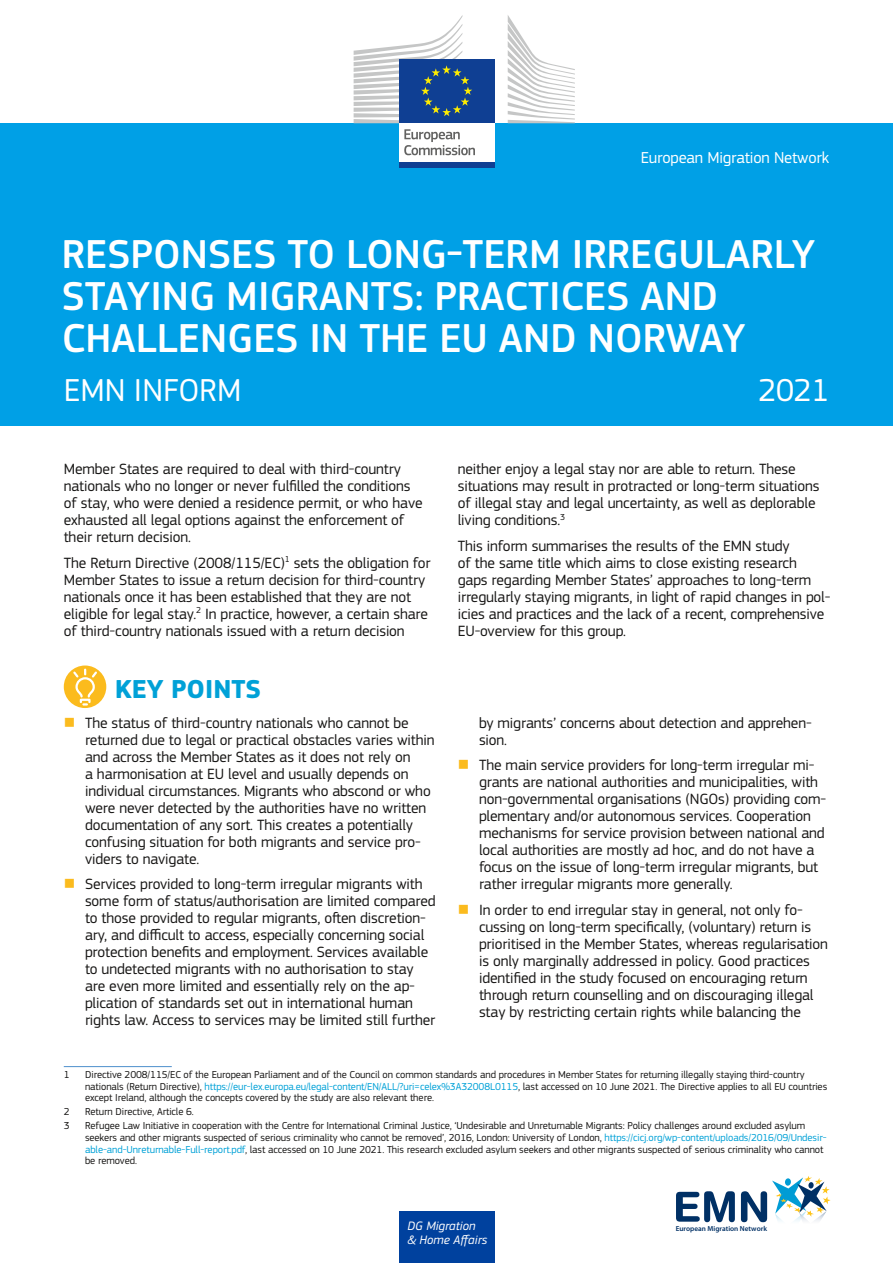
<style>
.page{position:relative;width:893px;height:1263px;background:#fff}
.page>*{position:absolute;margin:0;border:0;box-sizing:border-box;transform-origin:0 0}
.t1{font:500 42px/42px "EC Square Sans Pro";color:#fff}
.t2{font:33px "EC Square Sans Pro";color:#fff}
.t3{font:700 27px "EC Square Sans Pro";color:#00a1d7}
.t4{font:16.5px "EC Square Sans Pro";letter-spacing:-.01em;color:#fff}
.t5{font:15.45px/17px "EC Square Sans Pro";letter-spacing:-.01em;color:#181716}
.t6{font:italic 12.75px/14.1px "EC Square Sans Pro";color:#fff}
.t7{font:10.5px/11.6px "EC Square Sans Pro";letter-spacing:-.01em;color:#181716}
.t8{font:600 7.2px "Myriad Pro";color:#003065}
.s1{color:#fbbb1e}
.s2{color:#00a1d7}
</style>
<div class="page">
<div style="left:399px;top:1212px;width:95px;height:51px;background:#00419e"></div>
<div style="left:0;top:123px;width:893px;height:302px;background:#00a0e6"></div>
<div style="left:399px;top:121px;width:95px;height:43px;background:#fff"></div>
<div style="left:399px;top:59px;width:95px;height:64px;background:#0f3f93"></div>
<svg style="left:354px;top:15px;width:118px;height:108px"></svg>
<div style="left:399px;top:163px;width:95px;height:5px;background:#0f3f93"></div>
<svg style="left:508px;top:15px;width:67px;height:108px"></svg>
<svg style="left:404px;top:129px;width:71px;height:26px"></svg>
<svg style="left:676px;top:1191px;width:59px;height:31px"></svg>
<svg style="left:741px;top:1176px;width:89px;height:47px"></svg>
<hr style="left:64px;top:1066px;width:108px;height:1px;background:#4e8fcc">
<div style="left:64px;top:665px;width:42px;height:43px;background:#fbbb1d;border-radius:50%"></div>
<svg style="left:71px;top:669px;width:28px;height:36px"></svg>
<p class="t4" style="left:641px;top:148px;width:190px">European Migration Network</p>
<h1 class="t1" style="left:62px;top:234px;width:755px">RESPONSES TO LONG-TERM IRREGULARLY<br>STAYING MIGRANTS: PRACTICES AND<br>CHALLENGES IN THE EU AND NORWAY</h1>
<h2 class="t2" style="left:64px;top:371px;width:179px">EMN INFORM</h2>
<h2 class="t2" style="left:758px;top:371px;width:73px">2021</h2>
<p class="t5" style="left:64px;top:461px;width:360px">Member States are required to deal with third-country nationals who no longer or never fulfilled the conditions of stay, who were denied a residence permit, or who have exhausted all legal options against the enforcement of their return decision.</p>
<p class="t5" style="left:64px;top:554px;width:368px">The Return Directive (2008/115/EC)<sup>1</sup> sets the obligation for Member States to issue a return decision for third-country nationals once it has been established that they are not eligible for legal stay.<sup>2</sup> In practice, however, a certain share of third-country nationals issued with a return decision</p>
<h3 class="t3" style="left:115px;top:673px;width:148px">KEY POINTS</h3>
<p class="t5" style="left:85px;top:714px;width:351px;text-indent:-21px"><span class="s1">■</span> The status of third-country nationals who cannot be returned due to legal or practical obstacles varies within and across the Member States as it does not rely on<br>a harmonisation at EU level and usually depends on individual circumstances. Migrants who abscond or who were never detected by the authorities have no written documentation of any sort. This creates a potentially confusing situation for both migrants and service pro&shy;viders to navigate.</p>
<p class="t5" style="left:85px;top:876px;width:352px;text-indent:-21px"><span class="s1">■</span> Services provided to long-term irregular migrants with some form of status/authorisation are limited compared to those provided to regular migrants, often discretion&shy;ary, and difficult to access, especially concerning social protection benefits and employment. Services available to undetected migrants with no authorisation to stay are even more limited and essentially rely on the ap&shy;plication of standards set out in international human rights law. Access to services may be limited still further</p>
<p class="t5" style="left:458px;top:461px;width:363px">neither enjoy a legal stay nor are able to return. These situations may result in protracted or long-term situations of illegal stay and legal uncertainty, as well as deplorable living conditions.<sup>3</sup></p>
<p class="t5" style="left:458px;top:537px;width:374px">This inform summarises the results of the EMN study<br>of the same title which aims to close existing research gaps regarding Member States’ approaches to long-term irregularly staying migrants, in light of rapid changes in pol&shy;icies and practices and the lack of a recent, comprehensive EU-overview for this group.</p>
<p class="t5" style="left:479px;top:714px;width:334px">by migrants’ concerns about detection and apprehen&shy;sion.</p>
<p class="t5" style="left:479px;top:757px;width:349px;text-indent:-21px"><span class="s1">■</span> The main service providers for long-term irregular mi&shy;grants are national authorities and municipalities, with non-governmental organisations (NGOs) providing com&shy;plementary and/or autonomous services. Cooperation mechanisms for service provision between national and local authorities are mostly ad hoc, and do not have a focus on the issue of long-term irregular migrants, but rather irregular migrants more generally.</p>
<p class="t5" style="left:479px;top:901px;width:350px;text-indent:-21px"><span class="s1">■</span> In order to end irregular stay in general, not only fo&shy;cussing on long-term specifically, (voluntary) return is prioritised in the Member States, whereas regularisation is only marginally addressed in policy. Good practices identified in the study focused on encouraging return through return counselling and on discouraging illegal stay by restricting certain rights while balancing the</p>
<p class="t7" style="left:64px;top:1069px;width:7px">1</p>
<p class="t7" style="left:85px;top:1069px;width:744px">Directive 2008/115/EC of the European Parliament and of the Council on common standards and procedures in Member States for returning illegally staying third-country nationals (Return Directive), <span class="s2">https://eur-lex.europa.eu/legal-content/EN/ALL/?uri=celex%3A32008L0115</span>, last accessed on 10 June 2021. The Directive applies to all EU countries except Ireland, although the concepts covered by the study are also relevant there.</p>
<p class="t7" style="left:64px;top:1106px;width:7px">2</p>
<p class="t7" style="left:85px;top:1106px;width:110px">Return Directive, Article 6.</p>
<p class="t7" style="left:64px;top:1120px;width:7px">3</p>
<p class="t7" style="left:85px;top:1120px;width:743px">Refugee Law Initiative in cooperation with the Centre for International Criminal Justice, ‘Undesirable and Unreturnable Migrants: Policy challenges around excluded asylum seekers and other migrants suspected of serious criminality who cannot be removed’, 2016, London: University of London, <span class="s2">https://cicj.org/wp-content/uploads/2016/09/Undesir&shy;able-and-Unreturnable-Full-report.pdf</span>, last accessed on 10 June 2021. This research excluded asylum seekers and other migrants suspected of serious criminality who cannot be removed.</p>
<p class="t6" style="left:407px;top:1219px;width:82px">DG Migration &amp; Home Affairs</p>
<p class="t8" style="left:676px;top:1224px;width:93px">European Migration Network</p>
</div>
